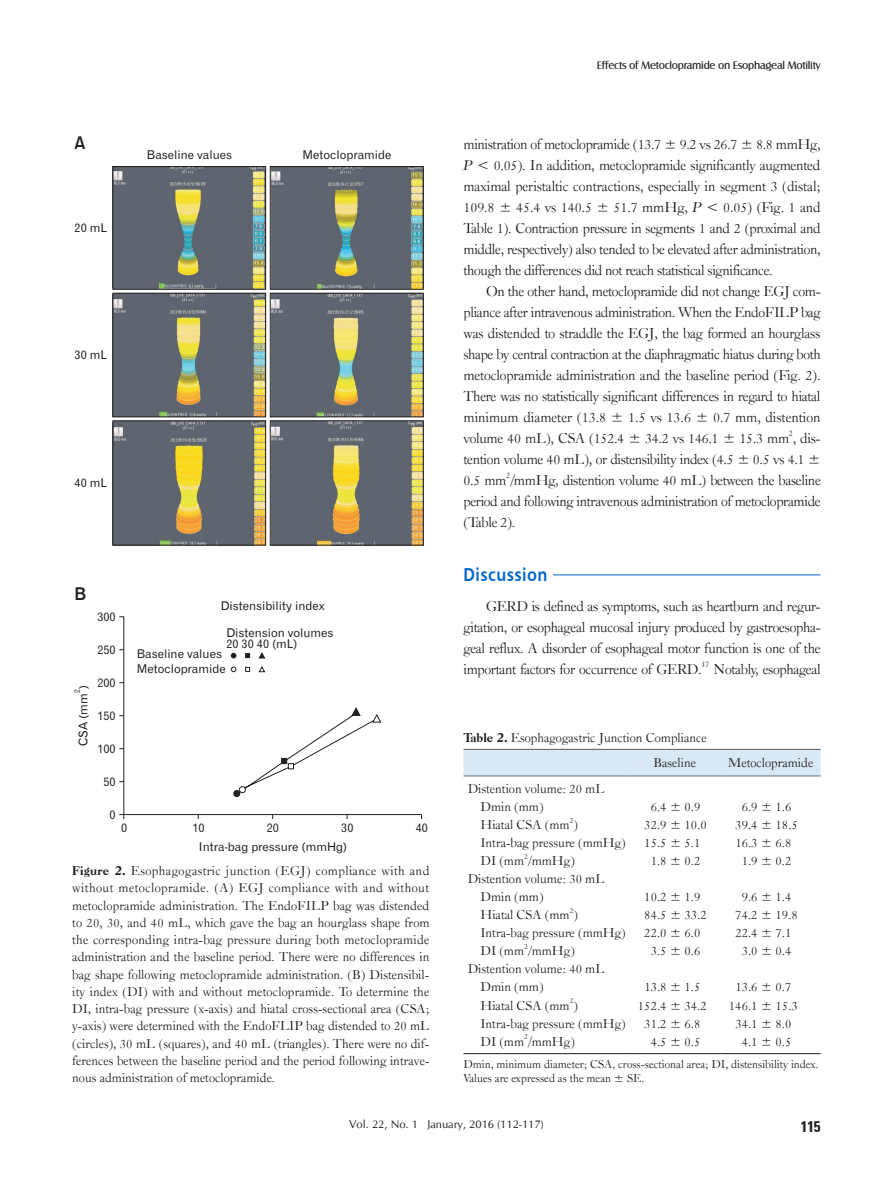
<style>
.page{position:relative;width:893px;height:1191px;background:#fff}
.page>*{position:absolute;margin:0;border:0;box-sizing:border-box;transform-origin:0 0}
.t1{font:18.75px "Humanist 777 BT Bold B";letter-spacing:.03em;color:#06c;scale:.85 1}
.t2{font:18px "Gothic 725 BT Bold A";color:#231f20}
.t3{font:15.3px/21px "Caslon Old Face BT";letter-spacing:-.025em;color:#231f20;text-align:justify}
.t4{font:15.3px "Univeconbol";color:#231f20}
.t5{font:13.8px/17.2px "Caslon Old Face BT";color:#231f20}
.t6{font:12.3px/14.2px "Caslon Old Face BT";color:#231f20}
.t7{font:12px/14.4px "Gothic 720 BT Roman B";color:#231f20}
.t8{font:11.25px "Castle T";letter-spacing:-.025em;color:#231f20}
.t9{font:11.25px "CG Omega";color:#231f20}
.t10{font:8.85px "Caslon Old Face BT";color:#231f20}
.t11{font:8.1px "Caslon Old Face BT";color:#231f20}
.t12{font:7.5px "Gothic 720 BT Roman B";color:#231f20}
.s1{font-weight:800;font-size:12.3px}
.s2{font-style:italic}
</style>
<div class="page">
<hr style="left:553px;top:574px;width:267px;height:1px;background:#06c">
<div style="left:463px;top:750px;width:358px;height:25px;background:#d9e8f7"></div>
<hr style="left:463px;top:749px;width:166px;height:1px;background:#6c6d70">
<hr style="left:629px;top:749px;width:91px;height:1px;background:#6c6d70">
<hr style="left:720px;top:749px;width:101px;height:1px;background:#6c6d70">
<hr style="left:463px;top:775px;width:166px;height:1px;background:#6c6d70">
<hr style="left:629px;top:775px;width:91px;height:1px;background:#6c6d70">
<hr style="left:720px;top:775px;width:101px;height:1px;background:#6c6d70">
<hr style="left:463px;top:1053px;width:166px;height:1px;background:#231f20">
<hr style="left:629px;top:1053px;width:91px;height:1px;background:#231f20">
<hr style="left:720px;top:1053px;width:101px;height:1px;background:#231f20">
<svg style="left:112px;top:166px;width:312px;height:379px;background:#757871"></svg>
<svg style="left:119px;top:616px;width:302px;height:199px"></svg>
<div style="left:233px;top:790px;width:7px;height:7px;border:1px solid #231f20;border-radius:50%"></div>
<svg style="left:234px;top:707px;width:148px;height:89px"></svg>
<div style="left:239px;top:786px;width:7px;height:7px;border:1px solid #231f20;border-radius:50%"></div>
<svg style="left:258px;top:652px;width:8px;height:7px"></svg>
<svg style="left:258px;top:666px;width:8px;height:6px"></svg>
<svg style="left:231px;top:653px;width:5px;height:5px"></svg>
<svg style="left:231px;top:666px;width:5px;height:6px"></svg>
<svg style="left:245px;top:653px;width:5px;height:5px"></svg>
<svg style="left:245px;top:667px;width:5px;height:5px"></svg>
<h2 class="t2" style="left:75px;top:133px;width:13px">A</h2>
<p class="t7" style="left:75px;top:222px;width:34px">20 mL</p>
<p class="t7" style="left:147px;top:149px;width:87px">Baseline values</p>
<p class="t7" style="left:303px;top:149px;width:90px">Metoclopramide</p>
<p class="t7" style="left:75px;top:349px;width:34px">30 mL</p>
<p class="t7" style="left:75px;top:477px;width:34px">40 mL</p>
<h2 class="t2" style="left:75px;top:583px;width:13px">B</h2>
<p class="t7" style="left:77px;top:746px;width:62px;rotate:-90deg">CSA (mm )</p>
<p class="t12" style="left:74px;top:693px;width:5px;rotate:-90deg">2</p>
<p class="t7" style="left:97px;top:610px;width:20px">300</p>
<p class="t7" style="left:97px;top:643px;width:20px">250</p>
<p class="t7" style="left:97px;top:676px;width:20px">200</p>
<p class="t7" style="left:97px;top:709px;width:20px">150</p>
<p class="t7" style="left:97px;top:742px;width:20px">100</p>
<p class="t7" style="left:103px;top:775px;width:14px">50</p>
<p class="t7" style="left:110px;top:808px;width:8px">0</p>
<p class="t7" style="left:221px;top:599px;width:105px">Distensibility index</p>
<p class="t7" style="left:137px;top:647px;width:90px">Baseline values<br>Metoclopramide</p>
<p class="t7" style="left:226px;top:627px;width:109px;line-height:11.1px">Distension volumes<br>20 30 40 (mL)</p>
<p class="t7" style="left:121px;top:821px;width:8px">0</p>
<p class="t7" style="left:192px;top:821px;width:14px">10</p>
<p class="t7" style="left:267px;top:821px;width:14px">20</p>
<p class="t7" style="left:341px;top:821px;width:14px">30</p>
<p class="t7" style="left:199px;top:840px;width:150px">Intra-bag pressure (mmHg)</p>
<p class="t7" style="left:416px;top:821px;width:14px">40</p>
<p class="t5" style="left:72px;top:861px;width:359px;text-align:justify"><span class="s1">Figure 2.</span> Esophagogastric junction (EGJ) compliance with and without metoclopramide. (A) EGJ compliance with and without metoclopramide administration. The EndoFILP bag was distended to 20, 30, and 40 mL, which gave the bag an hourglass shape from the corresponding intra-bag pressure during both metoclopramide administration and the baseline period. There were no differences in bag shape following metoclopramide administration. (B) Distensibil&shy;ity index (DI) with and without metoclopramide. To determine the DI, intra-bag pressure (x-axis) and hiatal cross-sectional area (CSA; y-axis) were determined with the EndoFLIP bag distended to 20 mL (circles), 30 mL (squares), and 40 mL (triangles). There were no dif&shy;ferences between the baseline period and the period following intrave&shy;nous administration of metoclopramide.</p>
<p class="t8" style="left:597px;top:59px;width:225px">Effects of Metoclopramide on Esophageal Motility</p>
<p class="t3" style="left:463px;top:133px;width:360px">ministration of metoclopramide (13.7 ± 9.2 vs 26.7 ± 8.8 mmHg, <span class="s2">P</span> &lt; 0.05). In addition, metoclopramide significantly augmented maximal peristaltic contractions, especially in segment 3 (distal; 109.8 ± 45.4 vs 140.5 ± 51.7 mmHg, <span class="s2">P</span> &lt; 0.05) (Fig. 1 and Table 1). Contraction pressure in segments 1 and 2 (proximal and middle, respectively) also tended to be elevated after administration, though the differences did not reach statistical significance.</p>
<p class="t3" style="left:463px;top:280px;width:359px;text-indent:23px">On the other hand, metoclopramide did not change EGJ com&shy;pliance after intravenous administration. When the EndoFILP bag was distended to straddle the EGJ, the bag formed an hourglass shape by central contraction at the diaphragmatic hiatus during both metoclopramide administration and the baseline period (Fig. 2).<br>There was no statistically significant differences in regard to hiatal minimum diameter (13.8 ± 1.5 vs 13.6 ± 0.7 mm, distention volume 40 mL), CSA (152.4 ± 34.2 vs 146.1 ± 15.3 mm , dis-</p>
<p class="t10" style="left:789px;top:427px;width:6px">2</p>
<p class="t3" style="left:463px;top:448px;width:359px">tention volume 40 mL), or distensibility index (4.5 ± 0.5 vs 4.1 ±<br>0.5 mm /mmHg, distention volume 40 mL) between the baseline</p>
<p class="t10" style="left:506px;top:469px;width:6px">2</p>
<p class="t3" style="left:463px;top:490px;width:359px">period and following intravenous administration of metoclopramide (Table 2).</p>
<h1 class="t1" style="left:463px;top:563px;width:100px">Discussion</h1>
<p class="t3" style="left:463px;top:595px;width:359px;text-indent:22px">GERD is defined as symptoms, such as heartburn and regur&shy;gitation, or esophageal mucosal injury produced by gastroesopha&shy;geal reflux. A disorder of esophageal motor function is one of the important factors for occurrence of GERD.</p>
<p class="t10" style="left:701px;top:658px;width:10px">17</p>
<p class="t3" style="left:714px;top:658px;width:109px">Notably, esophageal</p>
<p class="t5" style="left:654px;top:725px;width:55px;line-height:25px;text-indent:-190px"><span class="s1">Table 2.</span> Esophagogastric Junction Compliance<br>Baseline</p>
<p class="t5" style="left:728px;top:753px;width:87px">Metoclopramide</p>
<p class="t5" style="left:480px;top:779px;width:126px;line-height:18px;text-indent:-13px">Distention volume: 20 mL<br>Dmin (mm)</p>
<p class="t11" style="left:570px;top:815px;width:5px">2</p>
<p class="t5" style="left:480px;top:815px;width:99px">Hiatal CSA (mm )</p>
<p class="t5" style="left:651px;top:797px;width:51px">6.4 ± 0.9</p>
<p class="t5" style="left:742px;top:797px;width:51px">6.9 ± 1.6</p>
<p class="t5" style="left:644px;top:815px;width:64px">32.9 ± 10.0</p>
<p class="t5" style="left:735px;top:815px;width:64px">39.4 ± 18.5</p>
<p class="t5" style="left:480px;top:833px;width:147px">Intra-bag pressure (mmHg)</p>
<p class="t5" style="left:644px;top:833px;width:58px">15.5 ± 5.1</p>
<p class="t5" style="left:735px;top:833px;width:58px">16.3 ± 6.8</p>
<p class="t5" style="left:480px;top:851px;width:96px">DI (mm /mmHg)</p>
<p class="t11" style="left:524px;top:851px;width:5px">2</p>
<p class="t5" style="left:651px;top:851px;width:51px">1.8 ± 0.2</p>
<p class="t5" style="left:742px;top:851px;width:51px">1.9 ± 0.2</p>
<p class="t5" style="left:480px;top:869px;width:126px;line-height:18px;text-indent:-13px">Distention volume: 30 mL<br>Dmin (mm)</p>
<p class="t11" style="left:570px;top:905px;width:5px">2</p>
<p class="t5" style="left:480px;top:906px;width:99px">Hiatal CSA (mm )</p>
<p class="t5" style="left:644px;top:888px;width:58px">10.2 ± 1.9</p>
<p class="t5" style="left:742px;top:888px;width:51px">9.6 ± 1.4</p>
<p class="t5" style="left:644px;top:906px;width:64px">84.5 ± 33.2</p>
<p class="t5" style="left:735px;top:906px;width:64px">74.2 ± 19.8</p>
<p class="t5" style="left:480px;top:924px;width:147px">Intra-bag pressure (mmHg)</p>
<p class="t5" style="left:644px;top:924px;width:58px">22.0 ± 6.0</p>
<p class="t5" style="left:735px;top:924px;width:58px">22.4 ± 7.1</p>
<p class="t5" style="left:480px;top:942px;width:96px">DI (mm /mmHg)</p>
<p class="t11" style="left:524px;top:941px;width:5px">2</p>
<p class="t5" style="left:651px;top:942px;width:51px">3.5 ± 0.6</p>
<p class="t5" style="left:742px;top:942px;width:51px">3.0 ± 0.4</p>
<p class="t5" style="left:480px;top:959px;width:126px;line-height:18px;text-indent:-13px">Distention volume: 40 mL<br>Dmin (mm)</p>
<p class="t11" style="left:570px;top:995px;width:5px">2</p>
<p class="t5" style="left:480px;top:996px;width:99px">Hiatal CSA (mm )</p>
<p class="t5" style="left:644px;top:978px;width:58px">13.8 ± 1.5</p>
<p class="t5" style="left:735px;top:978px;width:58px">13.6 ± 0.7</p>
<p class="t5" style="left:638px;top:996px;width:70px">152.4 ± 34.2</p>
<p class="t5" style="left:729px;top:996px;width:70px">146.1 ± 15.3</p>
<p class="t5" style="left:480px;top:1014px;width:147px">Intra-bag pressure (mmHg)</p>
<p class="t5" style="left:644px;top:1014px;width:58px">31.2 ± 6.8</p>
<p class="t5" style="left:735px;top:1014px;width:58px">34.1 ± 8.0</p>
<p class="t5" style="left:480px;top:1032px;width:96px">DI (mm /mmHg)</p>
<p class="t11" style="left:524px;top:1031px;width:5px">2</p>
<p class="t5" style="left:651px;top:1032px;width:51px">4.5 ± 0.5</p>
<p class="t5" style="left:742px;top:1032px;width:51px">4.1 ± 0.5</p>
<p class="t6" style="left:463px;top:1056px;width:357px">Dmin, minimum diameter; CSA, cross-sectional area; DI, distensibility index.<br>Values are expressed as the mean ± SE.</p>
<p class="t9" style="left:349px;top:1117px;width:196px">Vol. 22, No. 1 January, 2016 (112-117)</p>
<p class="t4" style="left:801px;top:1117px;width:21px">115</p>
</div>
